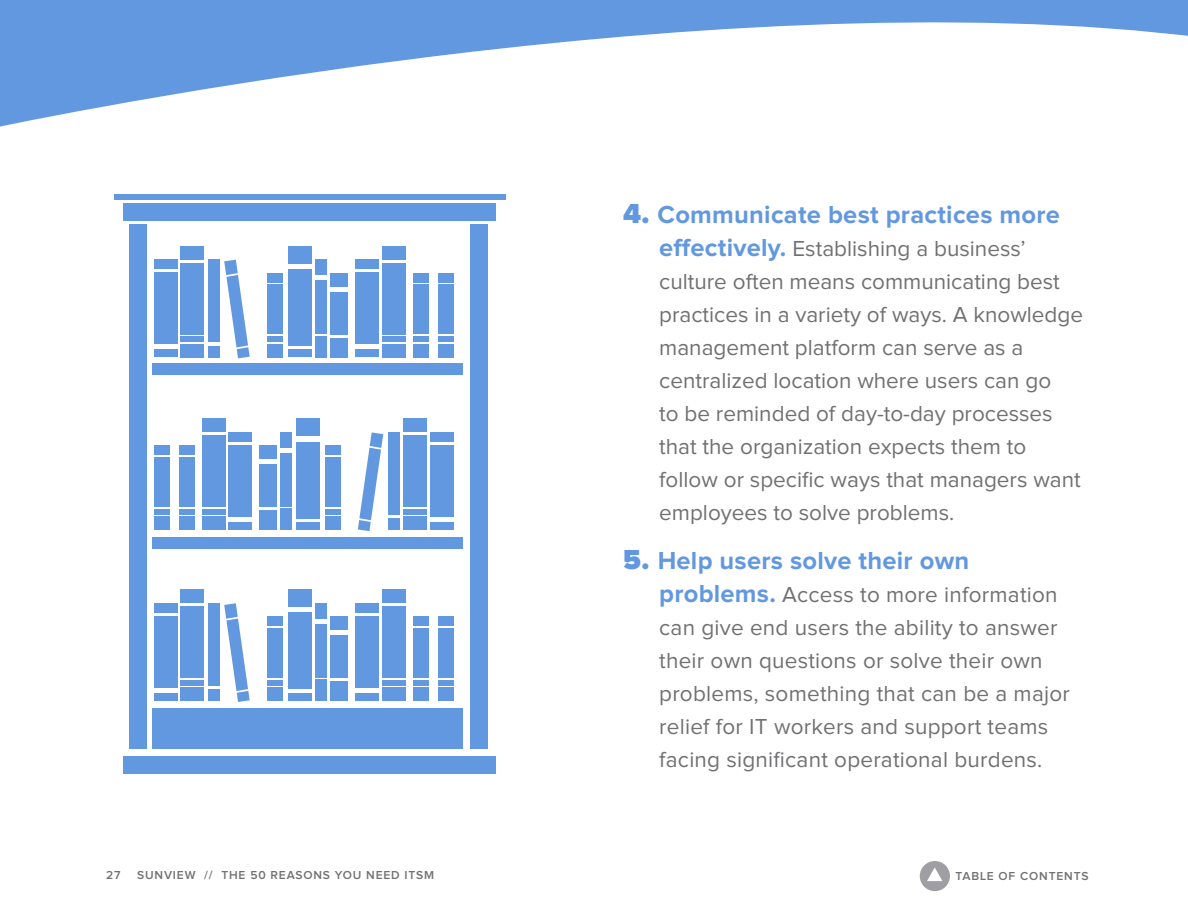
<style>
.page{position:relative;width:1188px;height:918px;background:#fff}
.page>*{position:absolute;margin:0;border:0;box-sizing:border-box;transform-origin:0 0}
.t1{font:700 25.5px "Proxima Nova";letter-spacing:.01em;color:#6298e0}
.t2{font:22.5px/33px "Proxima Nova";color:#717073}
.t3{font:600 12px "Proxima Nova";letter-spacing:.07em;color:#717073}
.s1{font-weight:900;font-size:28.5px}
.s2{font-weight:700;font-size:25.5px;color:#6298e0}
</style>
<div class="page">
<div style="left:920px;top:861px;width:30px;height:30px;background:#9f9ea2;border-radius:50%"></div>
<svg style="left:927px;top:867px;width:15px;height:14px"></svg>
<svg style="left:0;top:0;width:1188px;height:127px"></svg>
<div style="left:129px;top:225px;width:17px;height:524px;background:#6298e0"></div>
<div style="left:471px;top:225px;width:17px;height:524px;background:#6298e0"></div>
<div style="left:152px;top:709px;width:311px;height:40px;background:#6298e0"></div>
<div style="left:152px;top:538px;width:311px;height:11px;background:#6298e0"></div>
<div style="left:152px;top:363px;width:311px;height:12px;background:#6298e0"></div>
<div style="left:123px;top:757px;width:373px;height:17px;background:#6298e0"></div>
<div style="left:123px;top:204px;width:373px;height:17px;background:#6298e0"></div>
<div style="left:114px;top:194px;width:391px;height:6px;background:#6298e0"></div>
<div style="left:154px;top:603px;width:23px;height:10px;background:#6298e0"></div>
<div style="left:154px;top:693px;width:23px;height:8px;background:#6298e0"></div>
<div style="left:154px;top:616px;width:23px;height:71px;background:#6298e0"></div>
<div style="left:208px;top:689px;width:11px;height:12px;background:#6298e0"></div>
<div style="left:208px;top:603px;width:11px;height:83px;background:#6298e0"></div>
<svg style="left:224px;top:603px;width:26px;height:99px"></svg>
<div style="left:181px;top:687px;width:23px;height:14px;background:#6298e0"></div>
<div style="left:181px;top:590px;width:23px;height:13px;background:#6298e0"></div>
<div style="left:181px;top:607px;width:23px;height:71px;background:#6298e0"></div>
<div style="left:181px;top:680px;width:23px;height:6px;background:#6298e0"></div>
<div style="left:356px;top:603px;width:23px;height:10px;background:#6298e0"></div>
<div style="left:356px;top:693px;width:23px;height:8px;background:#6298e0"></div>
<div style="left:356px;top:616px;width:23px;height:71px;background:#6298e0"></div>
<div style="left:382px;top:687px;width:23px;height:14px;background:#6298e0"></div>
<div style="left:382px;top:590px;width:23px;height:13px;background:#6298e0"></div>
<div style="left:382px;top:607px;width:23px;height:71px;background:#6298e0"></div>
<div style="left:382px;top:680px;width:23px;height:6px;background:#6298e0"></div>
<div style="left:288px;top:693px;width:23px;height:8px;background:#6298e0"></div>
<div style="left:288px;top:590px;width:23px;height:17px;background:#6298e0"></div>
<div style="left:288px;top:613px;width:23px;height:76px;background:#6298e0"></div>
<div style="left:315px;top:603px;width:12px;height:15px;background:#6298e0"></div>
<div style="left:315px;top:680px;width:12px;height:21px;background:#6298e0"></div>
<div style="left:315px;top:624px;width:12px;height:54px;background:#6298e0"></div>
<div style="left:331px;top:636px;width:17px;height:42px;background:#6298e0"></div>
<div style="left:331px;top:616px;width:17px;height:14px;background:#6298e0"></div>
<div style="left:331px;top:682px;width:17px;height:19px;background:#6298e0"></div>
<div style="left:267px;top:628px;width:16px;height:50px;background:#6298e0"></div>
<div style="left:267px;top:616px;width:16px;height:10px;background:#6298e0"></div>
<div style="left:267px;top:687px;width:16px;height:14px;background:#6298e0"></div>
<div style="left:267px;top:680px;width:16px;height:6px;background:#6298e0"></div>
<div style="left:413px;top:628px;width:16px;height:50px;background:#6298e0"></div>
<div style="left:413px;top:616px;width:16px;height:10px;background:#6298e0"></div>
<div style="left:413px;top:687px;width:16px;height:14px;background:#6298e0"></div>
<div style="left:413px;top:680px;width:16px;height:6px;background:#6298e0"></div>
<div style="left:438px;top:628px;width:15px;height:50px;background:#6298e0"></div>
<div style="left:438px;top:616px;width:15px;height:10px;background:#6298e0"></div>
<div style="left:438px;top:687px;width:15px;height:14px;background:#6298e0"></div>
<div style="left:438px;top:680px;width:15px;height:6px;background:#6298e0"></div>
<div style="left:154px;top:259px;width:23px;height:10px;background:#6298e0"></div>
<div style="left:154px;top:350px;width:23px;height:7px;background:#6298e0"></div>
<div style="left:154px;top:273px;width:23px;height:71px;background:#6298e0"></div>
<div style="left:208px;top:346px;width:11px;height:11px;background:#6298e0"></div>
<div style="left:208px;top:259px;width:11px;height:83px;background:#6298e0"></div>
<svg style="left:224px;top:260px;width:26px;height:98px"></svg>
<div style="left:181px;top:344px;width:23px;height:13px;background:#6298e0"></div>
<div style="left:181px;top:246px;width:23px;height:13px;background:#6298e0"></div>
<div style="left:181px;top:263px;width:23px;height:71px;background:#6298e0"></div>
<div style="left:181px;top:336px;width:23px;height:6px;background:#6298e0"></div>
<div style="left:356px;top:259px;width:23px;height:10px;background:#6298e0"></div>
<div style="left:356px;top:350px;width:23px;height:7px;background:#6298e0"></div>
<div style="left:356px;top:273px;width:23px;height:71px;background:#6298e0"></div>
<div style="left:382px;top:344px;width:23px;height:13px;background:#6298e0"></div>
<div style="left:382px;top:246px;width:23px;height:13px;background:#6298e0"></div>
<div style="left:382px;top:263px;width:23px;height:71px;background:#6298e0"></div>
<div style="left:382px;top:336px;width:23px;height:6px;background:#6298e0"></div>
<div style="left:288px;top:350px;width:23px;height:7px;background:#6298e0"></div>
<div style="left:288px;top:246px;width:23px;height:17px;background:#6298e0"></div>
<div style="left:288px;top:269px;width:23px;height:77px;background:#6298e0"></div>
<div style="left:315px;top:259px;width:12px;height:16px;background:#6298e0"></div>
<div style="left:315px;top:336px;width:12px;height:21px;background:#6298e0"></div>
<div style="left:315px;top:280px;width:12px;height:54px;background:#6298e0"></div>
<div style="left:331px;top:292px;width:17px;height:42px;background:#6298e0"></div>
<div style="left:331px;top:273px;width:17px;height:13px;background:#6298e0"></div>
<div style="left:331px;top:338px;width:17px;height:19px;background:#6298e0"></div>
<div style="left:267px;top:284px;width:16px;height:50px;background:#6298e0"></div>
<div style="left:267px;top:273px;width:16px;height:9px;background:#6298e0"></div>
<div style="left:267px;top:344px;width:16px;height:13px;background:#6298e0"></div>
<div style="left:267px;top:336px;width:16px;height:6px;background:#6298e0"></div>
<div style="left:413px;top:284px;width:16px;height:50px;background:#6298e0"></div>
<div style="left:413px;top:273px;width:16px;height:9px;background:#6298e0"></div>
<div style="left:413px;top:344px;width:16px;height:13px;background:#6298e0"></div>
<div style="left:413px;top:336px;width:16px;height:6px;background:#6298e0"></div>
<div style="left:438px;top:284px;width:15px;height:50px;background:#6298e0"></div>
<div style="left:438px;top:273px;width:15px;height:9px;background:#6298e0"></div>
<div style="left:438px;top:344px;width:15px;height:13px;background:#6298e0"></div>
<div style="left:438px;top:336px;width:15px;height:6px;background:#6298e0"></div>
<div style="left:430px;top:432px;width:23px;height:10px;background:#6298e0"></div>
<div style="left:430px;top:522px;width:23px;height:8px;background:#6298e0"></div>
<div style="left:430px;top:446px;width:23px;height:71px;background:#6298e0"></div>
<div style="left:388px;top:519px;width:12px;height:11px;background:#6298e0"></div>
<div style="left:388px;top:432px;width:12px;height:83px;background:#6298e0"></div>
<svg style="left:358px;top:432px;width:25px;height:99px"></svg>
<div style="left:404px;top:517px;width:23px;height:13px;background:#6298e0"></div>
<div style="left:404px;top:419px;width:23px;height:13px;background:#6298e0"></div>
<div style="left:404px;top:436px;width:23px;height:71px;background:#6298e0"></div>
<div style="left:404px;top:509px;width:23px;height:6px;background:#6298e0"></div>
<div style="left:229px;top:432px;width:23px;height:10px;background:#6298e0"></div>
<div style="left:229px;top:522px;width:23px;height:8px;background:#6298e0"></div>
<div style="left:229px;top:446px;width:23px;height:71px;background:#6298e0"></div>
<div style="left:202px;top:517px;width:23px;height:13px;background:#6298e0"></div>
<div style="left:202px;top:419px;width:23px;height:13px;background:#6298e0"></div>
<div style="left:202px;top:436px;width:23px;height:71px;background:#6298e0"></div>
<div style="left:202px;top:509px;width:23px;height:6px;background:#6298e0"></div>
<div style="left:296px;top:522px;width:23px;height:8px;background:#6298e0"></div>
<div style="left:296px;top:419px;width:23px;height:17px;background:#6298e0"></div>
<div style="left:296px;top:442px;width:23px;height:77px;background:#6298e0"></div>
<div style="left:281px;top:432px;width:11px;height:15px;background:#6298e0"></div>
<div style="left:281px;top:509px;width:11px;height:21px;background:#6298e0"></div>
<div style="left:281px;top:453px;width:11px;height:54px;background:#6298e0"></div>
<div style="left:260px;top:465px;width:17px;height:42px;background:#6298e0"></div>
<div style="left:260px;top:446px;width:17px;height:13px;background:#6298e0"></div>
<div style="left:260px;top:511px;width:17px;height:19px;background:#6298e0"></div>
<div style="left:325px;top:457px;width:15px;height:50px;background:#6298e0"></div>
<div style="left:325px;top:446px;width:15px;height:9px;background:#6298e0"></div>
<div style="left:325px;top:517px;width:15px;height:13px;background:#6298e0"></div>
<div style="left:325px;top:509px;width:15px;height:6px;background:#6298e0"></div>
<div style="left:179px;top:457px;width:15px;height:50px;background:#6298e0"></div>
<div style="left:179px;top:446px;width:15px;height:9px;background:#6298e0"></div>
<div style="left:179px;top:517px;width:15px;height:13px;background:#6298e0"></div>
<div style="left:179px;top:509px;width:15px;height:6px;background:#6298e0"></div>
<div style="left:154px;top:457px;width:15px;height:50px;background:#6298e0"></div>
<div style="left:154px;top:446px;width:15px;height:9px;background:#6298e0"></div>
<div style="left:154px;top:517px;width:15px;height:13px;background:#6298e0"></div>
<div style="left:154px;top:509px;width:15px;height:6px;background:#6298e0"></div>
<p class="t1" style="left:623px;top:202px;width:438px"><span class="s1">4.</span> Communicate best practices more</p>
<p class="t2" style="left:659px;top:233px;width:425px"><span class="s2">effectively.</span> Establishing a business’ culture often means communicating best practices in a variety of ways. A knowledge management platform can serve as a centralized location where users can go<br>to be reminded of day-to-day processes that the organization expects them to follow or specific ways that managers want employees to solve problems.</p>
<p class="t1" style="left:623px;top:549px;width:348px"><span class="s1">5.</span> Help users solve their own</p>
<p class="t2" style="left:659px;top:579px;width:412px"><span class="s2">problems.</span> Access to more information can give end users the ability to answer their own questions or solve their own problems, something that can be a major relief for IT workers and support teams facing significant operational burdens.</p>
<p class="t3" style="left:106px;top:870px;width:16px">27</p>
<p class="t3" style="left:137px;top:870px;width:299px">SUNVIEW // THE 50 REASONS YOU NEED ITSM</p>
<p class="t3" style="left:956px;top:871px;width:127px">TABLE OF CONTENTS</p>
</div>
